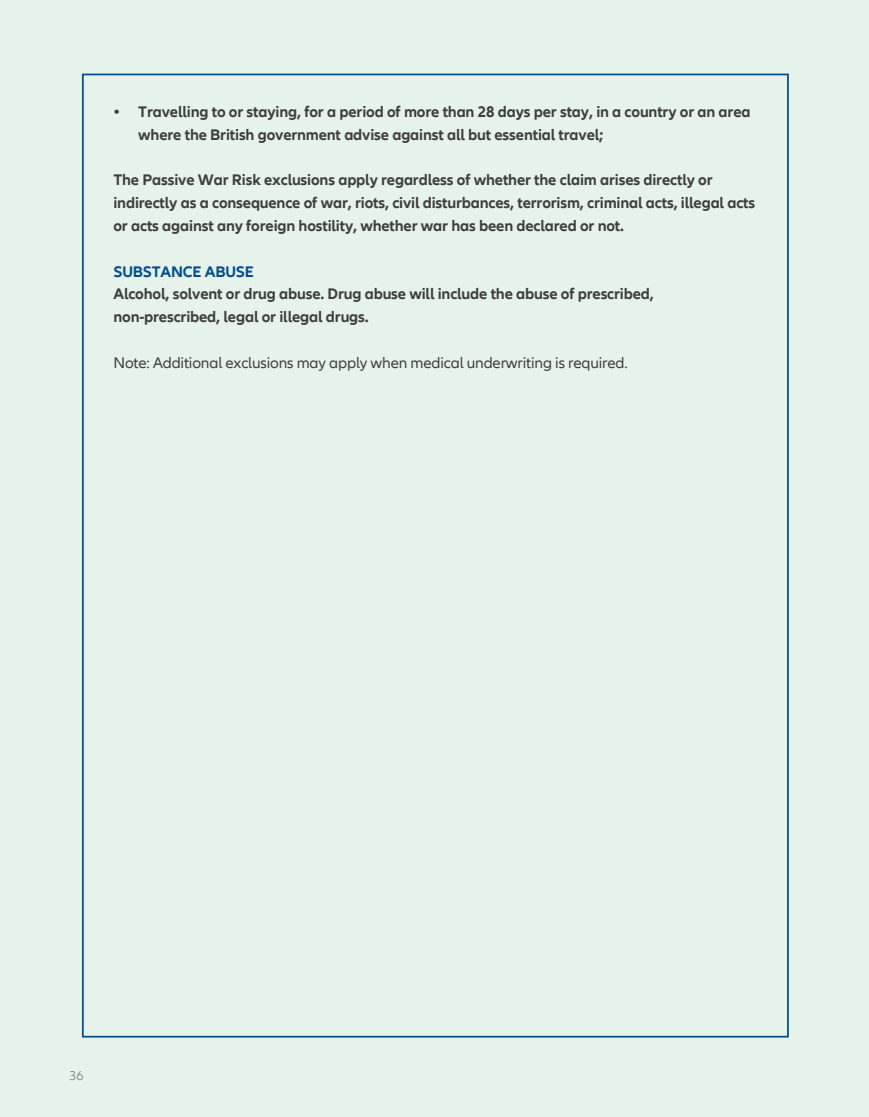
<style>
.page{position:relative;width:869px;height:1117px;background:#fff}
.page>*{position:absolute;margin:0;border:0;box-sizing:border-box;transform-origin:0 0}
.t1{font:700 15.75px/22.8px "Allianz Neo";letter-spacing:-.01em;color:#3e3e3f}
.t2{font:15.75px "Allianz Neo";letter-spacing:-.01em;color:#3e3e3f}
.t3{font:700 15.75px "Allianz Neo";letter-spacing:-.01em;color:#014d95}
.t4{font:300 13.12px "Allianz Neo";color:#6c6d70}
</style>
<div class="page">
<div style="left:0;top:0;width:868px;height:1116px;background:#e6f3ea"></div>
<p class="t1" style="left:138px;top:101px;width:613px;text-indent:-25px">• Travelling to or staying, for a period of more than 28 days per stay, in a country or an area where the British government advise against all but essential travel;</p>
<p class="t1" style="left:113px;top:169px;width:643px">The Passive War Risk exclusions apply regardless of whether the claim arises directly or indirectly as a consequence of war, riots, civil disturbances, terrorism, criminal acts, illegal acts or acts against any foreign hostility, whether war has been declared or not.</p>
<p class="t3" style="left:113px;top:262px;width:142px">SUBSTANCE ABUSE</p>
<p class="t1" style="left:113px;top:283px;width:541px">Alcohol, solvent or drug abuse. Drug abuse will include the abuse of prescribed, non-prescribed, legal or illegal drugs.</p>
<p class="t2" style="left:113px;top:353px;width:515px">Note: Additional exclusions may apply when medical underwriting is required.</p>
<p class="t4" style="left:69px;top:1067px;width:16px">36</p>
</div>
